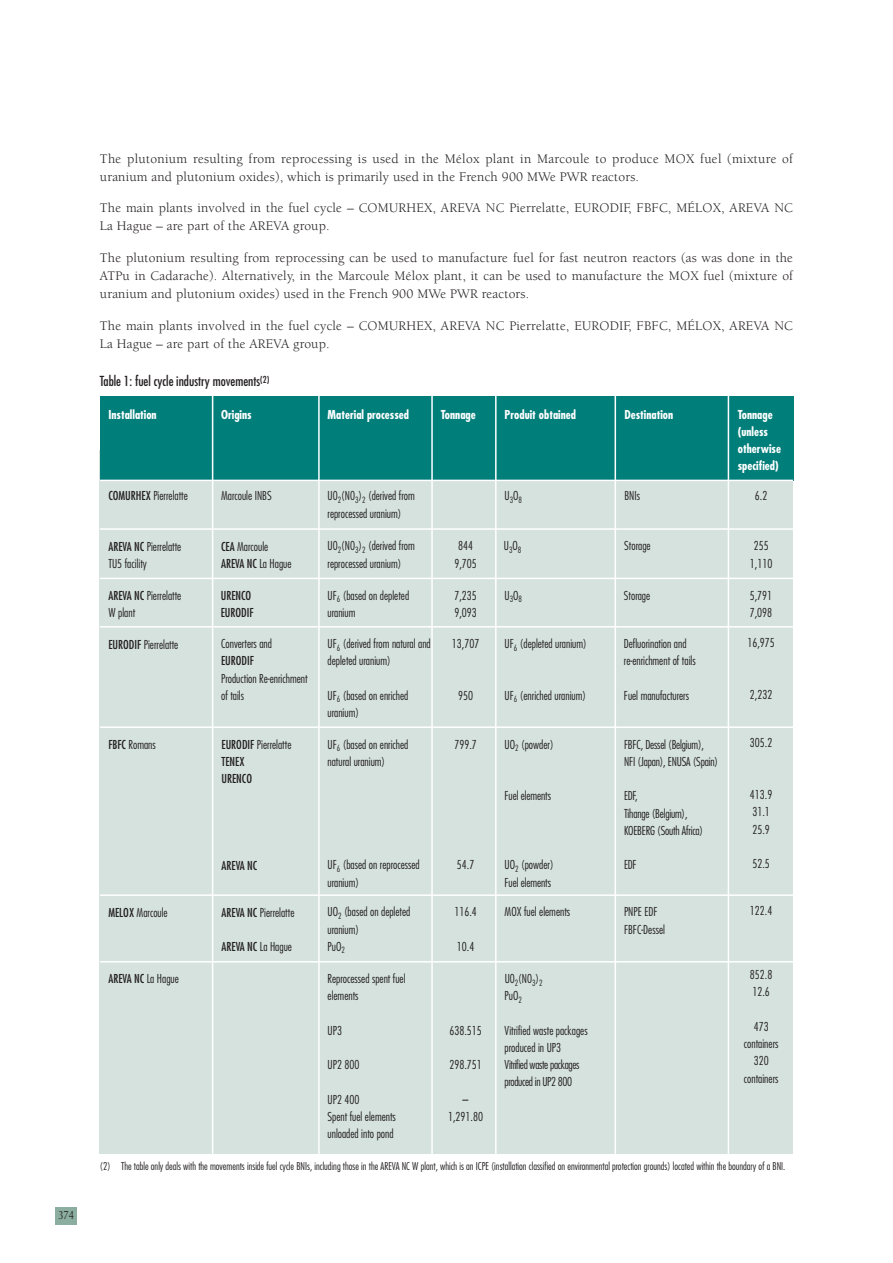
<style>
.page{position:relative;width:893px;height:1263px;background:#fff}
.page>*{position:absolute;margin:0;border:0;box-sizing:border-box;transform-origin:0 0}
.t1{font:13.5px/18px "Berkeley";letter-spacing:.015em;color:#231f20}
.t2{font:condensed 13.5px "Futura";color:#231f20}
.t3{font:300 condensed 12px/17.2px "Futura";color:#231f20}
.t4{font:700 condensed 12px/17.2px "Futura";color:#fff}
.t5{font:condensed 12px/17.2px "Futura";color:#231f20}
.t6{font:300 condensed 12px/17.1px "Futura";letter-spacing:-.025em;color:#231f20}
.t7{font:12px "Optima";color:#231f20;scale:.8 1}
.t8{font:300 condensed 10.5px "Futura";color:#231f20}
.s1{font-weight:400}
.s2{font-weight:300}
</style>
<div class="page">
<div style="left:55px;top:1208px;width:22px;height:17px;background:#8baea1"></div>
<div style="left:100px;top:450px;width:693px;height:704px;background:#d5e2dd"></div>
<div style="left:100px;top:396px;width:693px;height:84px;background:#007e7a"></div>
<hr style="left:100px;top:480px;width:693px;height:1px;background:#fff">
<hr style="left:100px;top:528px;width:693px;height:2px;background:#fff">
<hr style="left:100px;top:578px;width:693px;height:1px;background:#fff">
<hr style="left:100px;top:626px;width:693px;height:1px;background:#fff">
<hr style="left:100px;top:726px;width:693px;height:2px;background:#fff">
<hr style="left:100px;top:894px;width:693px;height:2px;background:#fff">
<hr style="left:100px;top:961px;width:693px;height:1px;background:#fff">
<hr style="left:318px;top:394px;width:2px;height:765px;background:#fff">
<hr style="left:431px;top:394px;width:2px;height:766px;background:#fff">
<hr style="left:495px;top:394px;width:2px;height:762px;background:#fff">
<hr style="left:615px;top:394px;width:1px;height:762px;background:#fff">
<hr style="left:728px;top:395px;width:1px;height:762px;background:#fff">
<hr style="left:212px;top:394px;width:1px;height:762px;background:#fff">
<p class="t7" style="left:58px;top:1210px;width:21px">374</p>
<p class="t1" style="left:100px;top:150px;width:695px">The plutonium resulting from reprocessing is used in the Mélox plant in Marcoule to produce MOX fuel (mixture of uranium and plutonium oxides), which is primarily used in the French 900 MWe PWR reactors.</p>
<p class="t1" style="left:100px;top:200px;width:695px">The main plants involved in the fuel cycle – COMURHEX, AREVA NC Pierrelatte, EURODIF, FBFC, MÉLOX, AREVA NC<br>La Hague – are part of the AREVA group.</p>
<p class="t1" style="left:100px;top:250px;width:695px;text-align:justify">The plutonium resulting from reprocessing can be used to manufacture fuel for fast neutron reactors (as was done in the ATPu in Cadarache). Alternatively, in the Marcoule Mélox plant, it can be used to manufacture the MOX fuel (mixture of uranium and plutonium oxides) used in the French 900 MWe PWR reactors.</p>
<p class="t1" style="left:100px;top:318px;width:695px">The main plants involved in the fuel cycle – COMURHEX, AREVA NC Pierrelatte, EURODIF, FBFC, MÉLOX, AREVA NC<br>La Hague – are part of the AREVA group.</p>
<p class="t2" style="left:100px;top:375px;width:171px">Table 1: fuel cycle industry movements<sup>(2)</sup></p>
<p class="t4" style="left:108px;top:407px;width:50px">Installation</p>
<p class="t3" style="left:108px;top:488px;width:81px"><span class="s1">COMURHEX</span> Pierrelatte</p>
<p class="t4" style="left:221px;top:407px;width:32px">Origins</p>
<p class="t3" style="left:221px;top:488px;width:52px">Marcoule INBS</p>
<p class="t4" style="left:328px;top:407px;width:83px">Material processed</p>
<p class="t4" style="left:441px;top:407px;width:36px">Tonnage</p>
<p class="t4" style="left:505px;top:407px;width:73px">Produit obtained</p>
<p class="t3" style="left:328px;top:488px;width:89px">U0<sub>2</sub>(N0<sub>3</sub>)<sub>2</sub> (derived from reprocessed uranium)</p>
<p class="t3" style="left:505px;top:488px;width:19px">U<sub>3</sub>O<sub>8</sub></p>
<p class="t4" style="left:624px;top:407px;width:50px">Destination</p>
<p class="t3" style="left:624px;top:488px;width:17px">BNIs</p>
<p class="t4" style="left:738px;top:407px;width:45px">Tonnage (unless otherwise specified)</p>
<p class="t3" style="left:755px;top:488px;width:14px">6.2</p>
<p class="t3" style="left:108px;top:538px;width:74px"><span class="s1">AREVA NC</span> Pierrelatte<br>TU5 facility</p>
<p class="t3" style="left:221px;top:538px;width:72px"><span class="s1">CEA</span> Marcoule<br><span class="s1">AREVA NC</span> La Hague</p>
<p class="t3" style="left:328px;top:538px;width:89px">U0<sub>2</sub>(N0<sub>3</sub>)<sub>2</sub> (derived from reprocessed uranium)</p>
<p class="t3" style="left:454px;top:538px;width:24px;text-align:center">844<br>9,705</p>
<p class="t3" style="left:504px;top:538px;width:19px">U<sub>3</sub>O<sub>8</sub></p>
<p class="t3" style="left:624px;top:538px;width:28px">Storage</p>
<p class="t3" style="left:454px;top:587px;width:24px">7,235<br>9,093</p>
<p class="t3" style="left:452px;top:636px;width:29px">13,707</p>
<p class="t3" style="left:750px;top:538px;width:24px;text-align:center">255<br>1,110</p>
<p class="t3" style="left:108px;top:588px;width:74px"><span class="s1">AREVA NC</span> Pierrelatte<br>W plant</p>
<p class="t5" style="left:221px;top:588px;width:34px">URENCO<br>EURODIF</p>
<p class="t3" style="left:328px;top:587px;width:83px">UF<sub>6</sub> (based on depleted uranium</p>
<p class="t3" style="left:505px;top:587px;width:19px">U<sub>3</sub>O<sub>8</sub></p>
<p class="t3" style="left:624px;top:587px;width:28px">Storage</p>
<p class="t3" style="left:750px;top:587px;width:24px">5,791<br>7,098</p>
<p class="t3" style="left:108px;top:636px;width:71px"><span class="s1">EURODIF</span> Pierrelatte</p>
<p class="t3" style="left:221px;top:636px;width:52px">Converters and</p>
<p class="t5" style="left:221px;top:653px;width:34px">EURODIF</p>
<p class="t3" style="left:221px;top:670px;width:88px">Production Re-enrichment of tails</p>
<p class="t3" style="left:747px;top:635px;width:29px">16,975</p>
<p class="t3" style="left:328px;top:636px;width:105px">UF<sub>6</sub> (derived from natural and depleted uranium)</p>
<p class="t3" style="left:328px;top:688px;width:82px">UF<sub>6</sub> (based on enriched uranium)</p>
<p class="t3" style="left:624px;top:636px;width:73px">Defluorination and re-enrichment of tails</p>
<p class="t3" style="left:624px;top:688px;width:67px">Fuel manufacturers</p>
<p class="t3" style="left:505px;top:636px;width:84px">UF<sub>6</sub> (depleted uranium)</p>
<p class="t3" style="left:505px;top:688px;width:83px">UF<sub>6</sub> (enriched uranium)</p>
<p class="t3" style="left:750px;top:686px;width:24px">2,232</p>
<p class="t3" style="left:750px;top:735px;width:24px">305.2</p>
<p class="t3" style="left:458px;top:688px;width:16px">950</p>
<p class="t3" style="left:454px;top:736px;width:24px">799.7</p>
<p class="t3" style="left:328px;top:736px;width:82px">UF<sub>6</sub> (based on enriched natural uranium)</p>
<p class="t3" style="left:505px;top:736px;width:50px">UO<sub>2</sub> (powder)</p>
<p class="t3" style="left:505px;top:788px;width:48px">Fuel elements</p>
<p class="t3" style="left:624px;top:736px;width:96px">FBFC, Dessel (Belgium),<br>NFI (Japan), ENUSA (Spain)</p>
<p class="t3" style="left:624px;top:788px;width:81px">EDF,<br>Tihange (Belgium),<br>KOEBERG (South Africa)</p>
<p class="t3" style="left:624px;top:857px;width:14px">EDF</p>
<p class="t3" style="left:108px;top:737px;width:49px"><span class="s1">FBFC</span> Romans</p>
<p class="t5" style="left:222px;top:736px;width:71px">EURODIF <span class="s2">Pierrelatte<br></span>TENEX<br>URENCO</p>
<p class="t3" style="left:750px;top:787px;width:24px">413.9<br>31.1<br>25.9</p>
<p class="t3" style="left:752px;top:856px;width:19px">52.5</p>
<p class="t3" style="left:750px;top:902px;width:24px">122.4</p>
<p class="t3" style="left:328px;top:857px;width:94px">UF<sub>6</sub> (based on reprocessed uranium)</p>
<p class="t3" style="left:505px;top:857px;width:50px">UO<sub>2</sub> (powder)<br>Fuel elements</p>
<p class="t3" style="left:457px;top:857px;width:19px">54.7</p>
<p class="t3" style="left:454px;top:904px;width:24px">116.4</p>
<p class="t3" style="left:457px;top:939px;width:19px">10.4</p>
<p class="t5" style="left:222px;top:857px;width:37px">AREVA NC</p>
<p class="t3" style="left:328px;top:904px;width:84px">UO<sub>2</sub> (based on depleted uranium)<br>PuO<sub>2</sub></p>
<p class="t3" style="left:505px;top:904px;width:67px">MOX fuel elements</p>
<p class="t3" style="left:624px;top:904px;width:42px">PNPE EDF<br>FBFC-Dessel</p>
<p class="t3" style="left:108px;top:904px;width:61px"><span class="s1">MELOX</span> Marcoule</p>
<p class="t3" style="left:222px;top:904px;width:74px"><span class="s1">AREVA NC</span> Pierrelatte</p>
<p class="t5" style="left:222px;top:939px;width:72px">AREVA NC <span class="s2">La Hague</span></p>
<p class="t5" style="left:108px;top:971px;width:72px">AREVA NC <span class="s2">La Hague</span></p>
<p class="t3" style="left:328px;top:971px;width:80px">Reprocessed spent fuel elements</p>
<p class="t3" style="left:328px;top:1023px;width:16px">UP3</p>
<p class="t3" style="left:328px;top:1057px;width:33px">UP2 800</p>
<p class="t3" style="left:328px;top:1092px;width:70px">UP2 400<br>Spent fuel elements unloaded into pond</p>
<p class="t3" style="left:449px;top:1023px;width:34px">638.515</p>
<p class="t3" style="left:449px;top:1057px;width:34px">298.751</p>
<p class="t3" style="left:448px;top:1092px;width:36px;text-align:center">–<br>1,291.80</p>
<p class="t3" style="left:505px;top:971px;width:40px">U0<sub>2</sub>(N0<sub>3</sub>)<sub>2<br></sub>PuO<sub>2</sub></p>
<p class="t6" style="left:505px;top:1022px;width:85px">Vitrified waste packages produced in UP3<br>Vitrified waste packages produced in UP2 800</p>
<p class="t3" style="left:750px;top:967px;width:24px">852.8<br>12.6</p>
<p class="t3" style="left:744px;top:1019px;width:36px;text-align:center">473 containers<br>320 containers</p>
<p class="t8" style="left:100px;top:1161px;width:687px">(2) The table only deals with the movements inside fuel cycle BNIs, including those in the AREVA NC W plant, which is an ICPE (installation classified on environmental protection grounds) located within the boundary of a BNI.</p>
</div>
